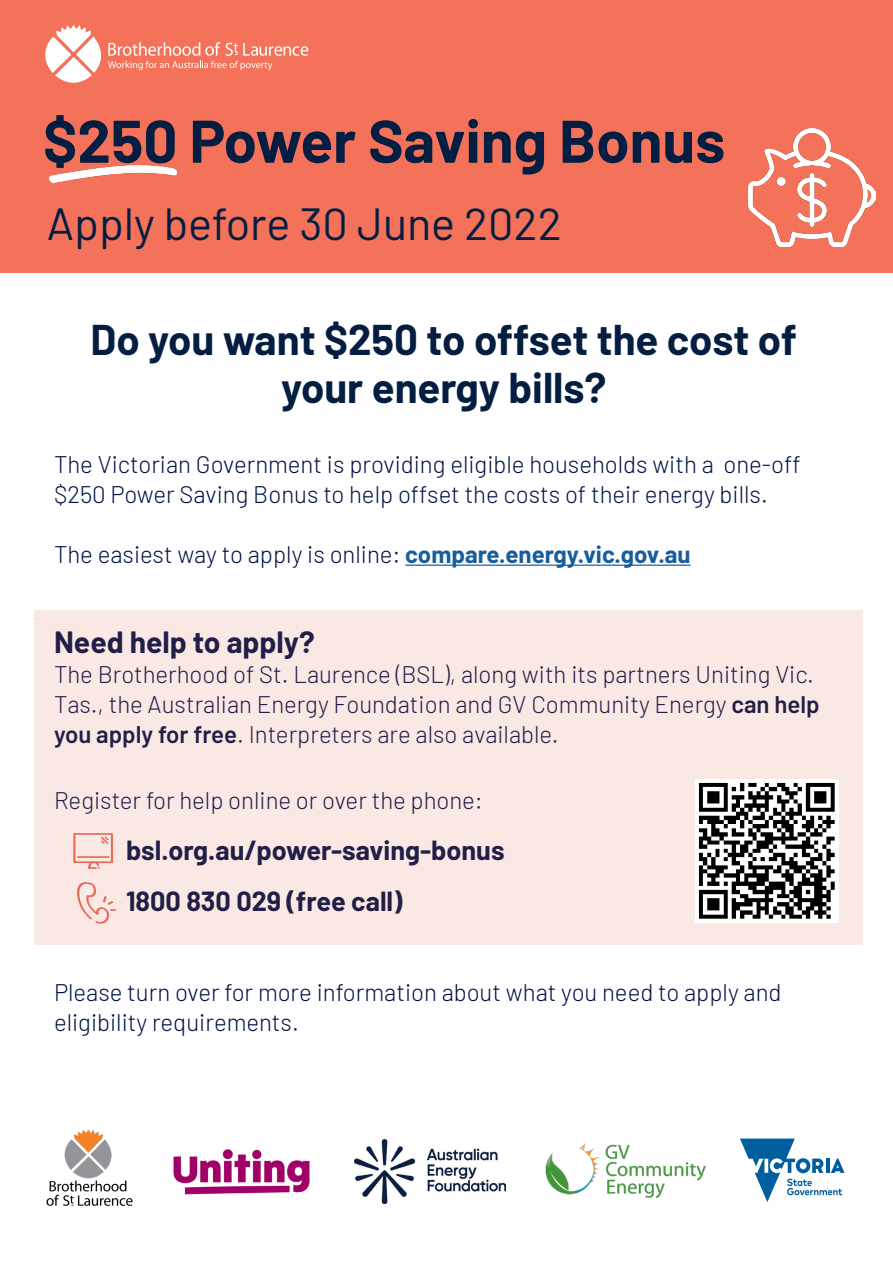
<style>
.page{position:relative;width:893px;height:1263px;background:#fff}
.page>*{position:absolute;margin:0;border:0;box-sizing:border-box;transform-origin:0 0}
.t1{font:700 60px "Barlow";color:#041e42}
.t2{font:45px "Barlow";color:#041e42}
.t3{font:700 42px/48px "Barlow";color:#041e42;text-align:center}
.t4{font:700 30px "Barlow";color:#001145}
.t5{font:700 27px/51px "Barlow";color:#001145}
.t6{font:300 24px/30px "Barlow";color:#001145}
.s1{font-weight:700;color:#175d9e}
.s2{font-weight:600}
</style>
<div class="page">
<hr style="left:405px;top:565px;width:286px;height:1px;background:#175d9e">
<img style="left:173px;top:1149px;width:137px;height:46px">
<svg style="left:740px;top:1138px;width:104px;height:64px"></svg>
<div style="left:34px;top:610px;width:828px;height:335px;background:#fae8e5"></div>
<img style="left:355px;top:1139px;width:151px;height:64px">
<img style="left:546px;top:1143px;width:160px;height:56px">
<img style="left:46px;top:1129px;width:87px;height:77px">
<svg style="left:77px;top:882px;width:39px;height:42px"></svg>
<svg style="left:73px;top:833px;width:40px;height:36px"></svg>
<div style="left:0;top:0;width:893px;height:272px;background:#f37259"></div>
<img style="left:749px;top:129px;width:126px;height:118px">
<img style="left:49px;top:166px;width:128px;height:17px">
<svg style="left:45px;top:25px;width:263px;height:58px"></svg>
<img style="left:695px;top:779px;width:144px;height:144px">
<p class="t1" style="left:43px;top:97px;width:684px">$250 Power Saving Bonus</p>
<p class="t2" style="left:47px;top:191px;width:516px">Apply before 30 June 2022</p>
<p class="t3" style="left:91px;top:312px;width:708px">Do you want $250 to offset the cost of your energy bills?</p>
<p class="t6" style="left:54px;top:448px;width:748px">The Victorian Government is providing eligible households with a one-off $250 Power Saving Bonus to help offset the costs of their energy bills.</p>
<p class="t6" style="left:54px;top:538px;width:638px">The easiest way to apply is online: <span class="s1">compare.energy.vic.gov.au</span></p>
<p class="t4" style="left:54px;top:620px;width:262px">Need help to apply?</p>
<p class="t6" style="left:54px;top:658px;width:767px">The Brotherhood of St. Laurence (BSL), along with its partners Uniting Vic.<br>Tas., the Australian Energy Foundation and GV Community Energy <span class="s2">can help you apply for free</span>. Interpreters are also available.</p>
<p class="t6" style="left:54px;top:784px;width:430px">Register for help online or over the phone:</p>
<p class="t5" style="left:126px;top:823px;width:380px">bsl.org.au/power-saving-bonus<br>1800 830 029 (free call)</p>
<p class="t6" style="left:54px;top:976px;width:729px">Please turn over for more information about what you need to apply and eligibility requirements.</p>
</div>
